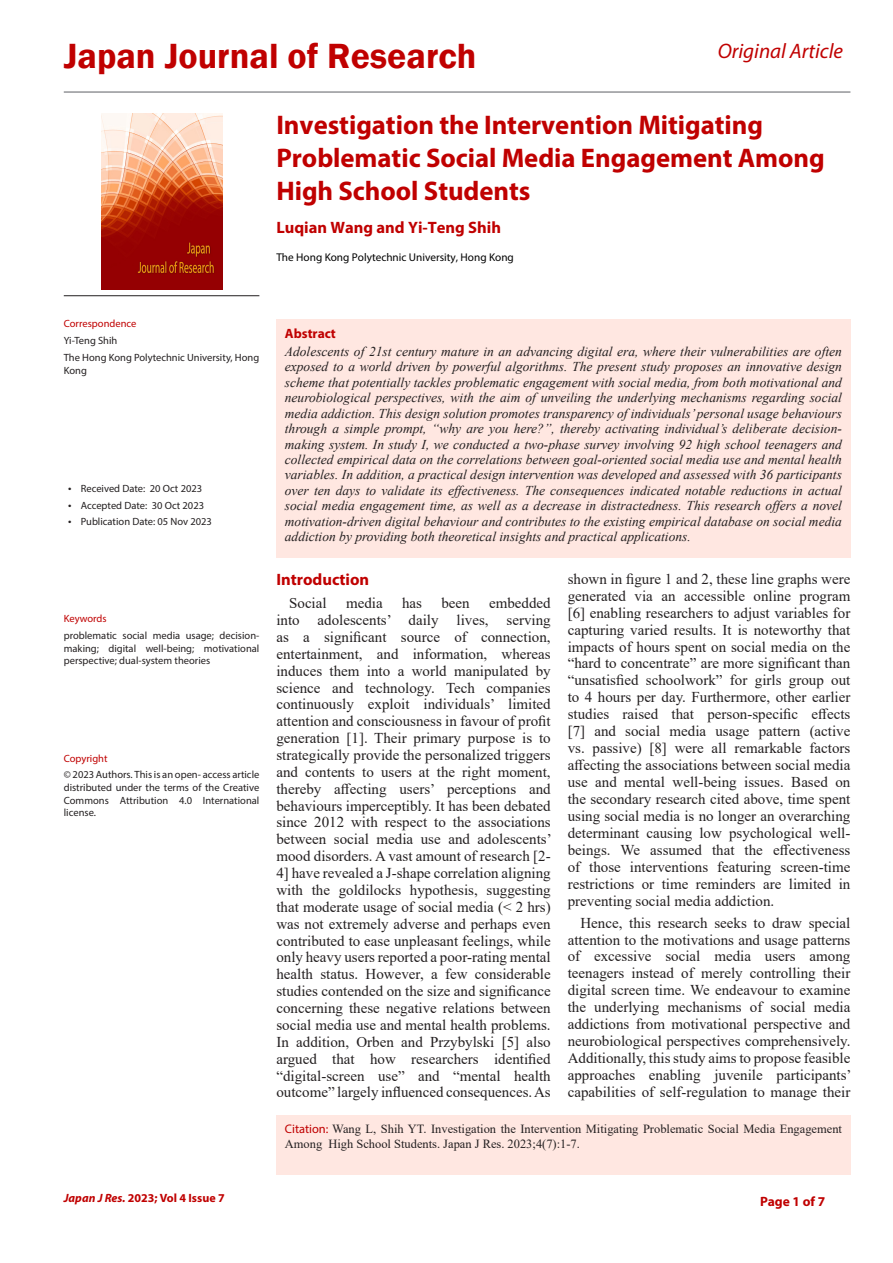
<style>
.page{position:relative;width:893px;height:1263px;background:#fff}
.page>*{position:absolute;margin:0;border:0;box-sizing:border-box;transform-origin:0 0}
.t1{font:600 36px "Franklin Gothic";color:#c00000}
.t2{font:700 27px/33px "Myriad Pro";color:#c00000}
.t3{font:italic 21px "Myriad Pro";color:#c00000}
.Side-Hedding{font:700 16.5px "Myriad Pro";color:#c00000}
.t4{font:15px/16.8px "Times New Roman";color:#231f20;text-align:justify}
.t5{font:italic 13.5px/15.5px "Times New Roman";color:#231f20;text-align:justify}
.t6{font:700 13.5px "Myriad Pro";color:#c00000}
.t7{font:12.45px/15px "Times New Roman";color:#231f20}
.t8{font:700 12px "Myriad Pro";color:#c00000}
.t9{font:11.25px "Myriad Pro";color:#000}
.t10{font:10.5px/12.6px "Myriad Pro";color:#231f20;text-align:justify}
.t11{font:10.5px "Myriad Pro";color:#c00000}
.s1{font-size:12px}
.s2{font-family:"Myriad Pro";color:#c00000}
.s3{font-style:italic}
</style>
<div class="page">
<div style="left:276px;top:1115px;width:574px;height:60px;background:#ffe7e1"></div>
<img style="left:101px;top:114px;width:121px;height:175px">
<hr style="left:64px;top:295px;width:195px;height:1px;background:#231f20">
<hr style="left:64px;top:91px;width:786px;height:2px;background:#939598">
<div style="left:276px;top:318px;width:574px;height:239px;background:#ffe7e1"></div>
<h1 class="t1" style="left:64px;top:34px;width:414px">Japan Journal of Research</h1>
<h3 class="t3" style="left:718px;top:38px;width:127px">Original Article</h3>
<p class="t2" style="left:276px;top:108px;width:550px">Investigation the Intervention Mitigating<br>Problematic Social Media Engagement Among<br>High School Students</p>
<p class="Side-Hedding" style="left:276px;top:216px;width:226px">Luqian Wang and Yi-Teng Shih</p>
<p class="t9" style="left:276px;top:250px;width:239px">The Hong Kong Polytechnic University, Hong Kong</p>
<p class="t11" style="left:64px;top:317px;width:74px">Correspondence</p>
<p class="t10" style="left:64px;top:334px;width:55px">Yi-Teng Shih</p>
<p class="t10" style="left:64px;top:351px;width:197px">The Hong Kong Polytechnic University, Hong<br>Kong</p>
<p class="t10" style="left:68px;top:482px;width:136px"><span class="s1">•</span> Received Date: 20 Oct 2023</p>
<p class="t10" style="left:68px;top:498px;width:138px"><span class="s1">•</span> Accepted Date: 30 Oct 2023</p>
<p class="t10" style="left:68px;top:515px;width:145px"><span class="s1">•</span> Publication Date: 05 Nov 2023</p>
<p class="t11" style="left:64px;top:612px;width:44px">Keywords</p>
<p class="t10" style="left:64px;top:629px;width:197px">problematic social media usage; decision&shy;making; digital well-being; motivational perspective; dual-system theories</p>
<p class="t11" style="left:64px;top:751px;width:45px">Copyright</p>
<p class="t10" style="left:64px;top:768px;width:197px">© 2023 Authors. This is an open- access article distributed under the terms of the Creative Commons Attribution 4.0 International license.</p>
<p class="t6" style="left:285px;top:325px;width:53px">Abstract</p>
<p class="t5" style="left:285px;top:343px;width:559px">Adolescents of 21st century mature in an advancing digital era, where their vulnerabilities are often exposed to a world driven by powerful algorithms. The present study proposes an innovative design scheme that potentially tackles problematic engagement with social media, from both motivational and neurobiological perspectives, with the aim of unveiling the underlying mechanisms regarding social media addiction. This design solution promotes transparency of individuals’ personal usage behaviours through a simple prompt, “why are you here?”, thereby activating individual’s deliberate decision&shy;making system. In study I, we conducted a two-phase survey involving 92 high school teenagers and collected empirical data on the correlations between goal-oriented social media use and mental health variables. In addition, a practical design intervention was developed and assessed with 36 participants over ten days to validate its effectiveness. The consequences indicated notable reductions in actual social media engagement time, as well as a decrease in distractedness. This research offers a novel motivation-driven digital behaviour and contributes to the existing empirical database on social media addiction by providing both theoretical insights and practical applications.</p>
<p class="Side-Hedding" style="left:276px;top:569px;width:94px">Introduction</p>
<p class="t4" style="left:289px;top:594px;width:39px">Social</p>
<p class="t4" style="left:346px;top:594px;width:38px">media</p>
<p class="t4" style="left:402px;top:594px;width:21px">has</p>
<p class="t4" style="left:441px;top:594px;width:30px">been</p>
<p class="t4" style="left:276px;top:594px;width:277px;text-indent:213px">embedded into adolescents’ daily lives, serving as a significant source of connection, entertainment, and information, whereas induces them into a world manipulated by science and technology. Tech companies continuously exploit individuals’ limited attention and consciousness in favour of profit generation [1]. Their primary purpose is to strategically provide the personalized triggers and contents to users at the right moment, thereby affecting users’ perceptions and behaviours imperceptibly. It has been debated since 2012 with respect to the associations between social media use and adolescents’ mood disorders. A vast amount of research [2- 4] have revealed a J-shape correlation aligning with the goldilocks hypothesis, suggesting that moderate usage of social media (&lt; 2 hrs) was not extremely adverse and perhaps even contributed to ease unpleasant feelings, while only heavy users reported a poor-rating mental health status. However, a few considerable studies contended on the size and significance concerning these negative relations between social media use and mental health problems.<br>In addition, Orben and Przybylski [5] also argued that how researchers identified “digital-screen use” and “mental health outcome” largely influenced consequences. As</p>
<p class="t4" style="left:568px;top:570px;width:284px">shown in figure 1 and 2, these line graphs were generated via an accessible online program [6] enabling researchers to adjust variables for capturing varied results. It is noteworthy that impacts of hours spent on social media on the “hard to concentrate” are more significant than “unsatisfied schoolwork” for girls group out to 4 hours per day. Furthermore, other earlier studies raised that person-specific effects [7] and social media usage pattern (active vs. passive) [8] were all remarkable factors affecting the associations between social media use and mental well-being issues. Based on the secondary research cited above, time spent using social media is no longer an overarching determinant causing low psychological well&shy;beings. We assumed that the effectiveness of those interventions featuring screen-time restrictions or time reminders are limited in preventing social media addiction.</p>
<p class="t4" style="left:568px;top:913px;width:285px;text-indent:13px">Hence, this research seeks to draw special attention to the motivations and usage patterns of excessive social media users among teenagers instead of merely controlling their digital screen time. We endeavour to examine the underlying mechanisms of social media addictions from motivational perspective and neurobiological perspectives comprehensively.<br>Additionally, this study aims to propose feasible approaches enabling juvenile participants’ capabilities of self-regulation to manage their</p>
<p class="t7" style="left:285px;top:1121px;width:559px"><span class="s2">Citation:</span> Wang L, Shih YT. Investigation the Intervention Mitigating Problematic Social Media Engagement<br>Among High School Students. Japan J Res. 2023;4(7):1-7.</p>
<p class="t8" style="left:64px;top:1190px;width:163px"><span class="s3">Japan J Res.</span> 2023; Vol 4 Issue 7</p>
<p class="t6" style="left:760px;top:1192px;width:67px">Page 1 of 7</p>
</div>
